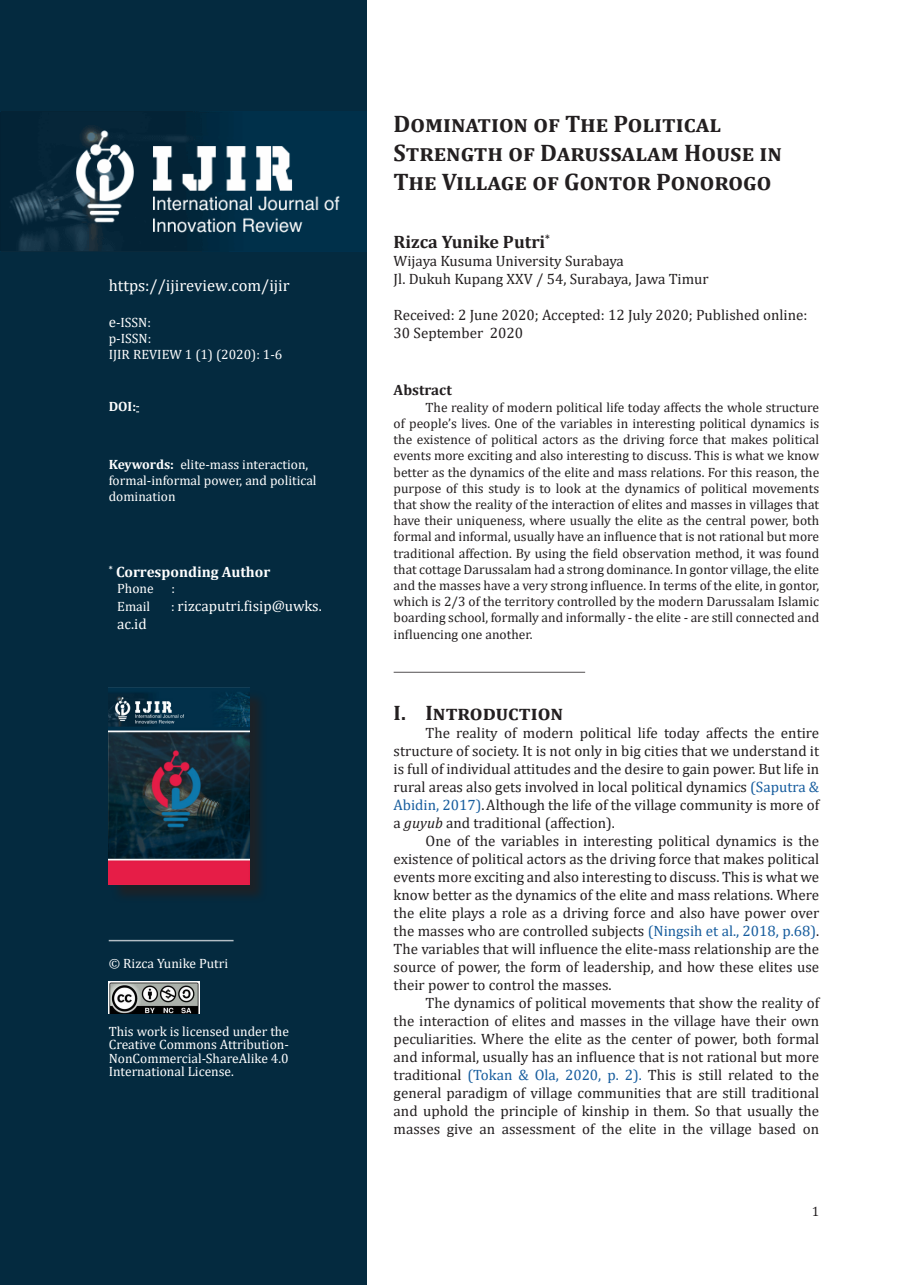
<style>
.page{position:relative;width:915px;height:1285px;background:#fff}
.page>*{position:absolute;margin:0;border:0;box-sizing:border-box;transform-origin:0 0}
.t1{font:700 24px/28.8px "Cambria";color:#231f20}
.t2{font:700 21px "Cambria";color:#231f20}
.Author_s{font:700 18px "Cambria";color:#231f20}
.t3{font:16.5px "Cambria";color:#fff}
.Author_s__Info{font:15px/18px "Cambria";color:#231f20;text-align:justify}
.Author_s-2{font:15px "Cambria";color:#231f20}
.t4{font:15px "Cambria";color:#fff}
.t5{font:700 15px "Cambria";color:#fff}
.Abstract_Title{font:700 15px "Cambria";color:#231f20}
.Abstract{font:13.5px/16.2px "Cambria";color:#231f20;text-align:justify}
.Keywords{font:13.5px/13.5px "Cambria";color:#fff}
.Sirahan_Hlm__1{font:13.5px "Cambria";color:#fff}
.DOI{font:700 13.5px "Cambria";color:#fff}
.s1{font-size:15px}
.s2{font-weight:700}
.s3{font-size:13.5px}
.s4{color:#175d9e}
.s5{font-style:italic}
</style>
<div class="page">
<div style="left:0;top:0;width:366px;height:1284px;background:#042a3f"></div>
<div style="left:111px;top:689px;width:156px;height:214px;background:#231f20;opacity:.75"></div>
<img style="left:109px;top:687px;width:140px;height:197px">
<hr style="left:109px;top:939px;width:124px;height:2px;background:#fff">
<img style="left:109px;top:981px;width:90px;height:32px">
<img style="left:10px;top:111px;width:356px;height:140px">
<hr style="left:393px;top:671px;width:192px;height:1px;background:#231f20">
<p class="t3" style="left:109px;top:275px;width:182px">https://ijireview.com/ijir</p>
<p class="Sirahan_Hlm__1" style="left:109px;top:314px;width:44px"><span class="s1">e</span>-ISSN:</p>
<p class="Sirahan_Hlm__1" style="left:109px;top:330px;width:44px">p-ISSN:</p>
<p class="Sirahan_Hlm__1" style="left:109px;top:346px;width:175px">IJIR REVIEW 1 (1) (2020): 1-6</p>
<p class="DOI" style="left:109px;top:397px;width:29px">DOI:</p>
<p class="Keywords" style="left:109px;top:456px;width:209px;line-height:16.2px"><span class="s2">Keywords:</span> elite-mass interaction, formal-informal power, and political domination</p>
<p class="t5" style="left:109px;top:561px;width:163px"><sup>*</sup> Corresponding Author</p>
<p class="Keywords" style="left:117px;top:581px;width:38px">Phone</p>
<p class="Keywords" style="left:171px;top:581px;width:5px">:</p>
<p class="Keywords" style="left:117px;top:599px;width:34px">Email</p>
<p class="t4" style="left:171px;top:597px;width:152px"><span class="s3">:</span> rizcaputri.fisip@uwks.</p>
<p class="t4" style="left:117px;top:615px;width:31px">ac.id</p>
<p class="Keywords" style="left:109px;top:956px;width:121px">© Rizca Yunike Putri</p>
<p class="Keywords" style="left:109px;top:1024px;width:182px;text-align:justify">This work is licensed under the Creative Commons Attribution-NonCommercial-ShareAlike 4.0<br>International License.</p>
<p class="t1" style="left:393px;top:109px;width:390px">Domination of The Political<br>Strength of Darussalam House in<br>The Village of Gontor Ponorogo</p>
<p class="Author_s" style="left:393px;top:229px;width:158px">Rizca Yunike Putri<sup>*</sup></p>
<p class="Author_s-2" style="left:393px;top:252px;width:232px">Wijaya Kusuma University Surabaya</p>
<p class="Author_s__Info" style="left:393px;top:269px;width:316px">Jl. Dukuh Kupang XXV / 54, Surabaya, Jawa Timur</p>
<p class="Author_s__Info" style="left:393px;top:305px;width:415px">Received: 2 June 2020; Accepted: 12 July 2020; Published online:<br>30 September 2020</p>
<p class="Abstract_Title" style="left:393px;top:379px;width:60px">Abstract</p>
<p class="Abstract" style="left:393px;top:399px;width:427px;text-indent:32px">The reality of modern political life today affects the whole structure of people’s lives. One of the variables in interesting political dynamics is the existence of political actors as the driving force that makes political events more exciting and also interesting to discuss. This is what we know better as the dynamics of the elite and mass relations. For this reason, the purpose of this study is to look at the dynamics of political movements that show the reality of the interaction of elites and masses in villages that have their uniqueness, where usually the elite as the central power, both formal and informal, usually have an influence that is not rational but more traditional affection. By using the field observation method, it was found that cottage Darussalam had a strong dominance. In gontor village, the elite and the masses have a very strong influence. In terms of the elite, in gontor, which is 2/3 of the territory controlled by the modern Darussalam Islamic boarding school, formally and informally - the elite - are still connected and influencing one another.</p>
<p class="t2" style="left:393px;top:697px;width:171px">I. Introduction</p>
<p class="Author_s__Info" style="left:393px;top:723px;width:427px;text-indent:32px">The reality of modern political life today affects the entire structure of society. It is not only in big cities that we understand it is full of individual attitudes and the desire to gain power. But life in rural areas also gets involved in local political dynamics <span class="s4">(Saputra &amp; Abidin, 2017)</span>.Although the life of the village community is more of a <span class="s5">guyub</span> and traditional (affection).</p>
<p class="Author_s__Info" style="left:393px;top:831px;width:427px;text-indent:32px">One of the variables in interesting political dynamics is the existence of political actors as the driving force that makes political events more exciting and also interesting to discuss. This is what we know better as the dynamics of the elite and mass relations. Where the elite plays a role as a driving force and also have power over the masses who are controlled subjects <span class="s4">(Ningsih et al., 2018, p.68)</span>.<br>The variables that will influence the elite-mass relationship are the source of power, the form of leadership, and how these elites use their power to control the masses.</p>
<p class="Author_s__Info" style="left:393px;top:993px;width:427px;text-indent:32px">The dynamics of political movements that show the reality of the interaction of elites and masses in the village have their own peculiarities. Where the elite as the center of power, both formal and informal, usually has an influence that is not rational but more traditional <span class="s4">(Tokan &amp; Ola, 2020, p. 2).</span> This is still related to the general paradigm of village communities that are still traditional and uphold the principle of kinship in them. So that usually the masses give an assessment of the elite in the village based on</p>
<p class="Abstract" style="left:811px;top:1202px;width:9px">1</p>
</div>
